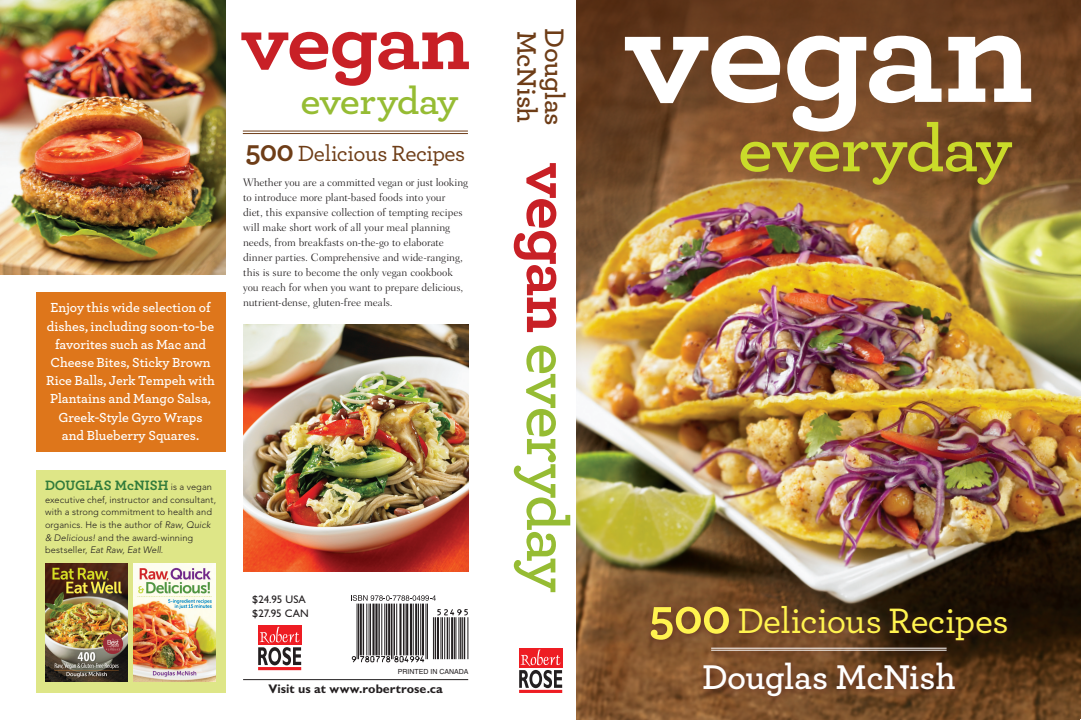
<style>
.page{position:relative;width:1081px;height:720px;background:#fff}
.page>*{position:absolute;margin:0;border:0;box-sizing:border-box;transform-origin:0 0}
.t1{font:700 148.5px "Archer";color:#fff;scale:1.06 1}
.t2{font:700 83.5px "Archer";color:#c82026;scale:1.06 1}
.t3{font:600 67.4px "Archer";letter-spacing:-.025em;color:#cadb2a;scale:1.05 1}
.t4{font:600 66px "Archer";letter-spacing:-.03em;color:#96bc33}
.t5{font:600 39px "Archer";letter-spacing:-.025em;color:#96bc33;scale:1.05 1}
.t6{font:500 37px "Archer";letter-spacing:-.015em;color:#fff34f}
.t7{font:600 36px "Archer";letter-spacing:-.02em;color:#fff}
.t8{font:600 28px "Archer";letter-spacing:-.02em;color:#6e3d17}
.t9{font:500 23px "Archer";letter-spacing:-.02em;color:#6e3d17}
.t10{font:700 14.2px "Archer";letter-spacing:-.005em;color:#317a3b}
.t11{font:600 13.8px/18.2px "Archer";color:#fff;text-align:center}
.t12{font:700 12.5px "M Gill Sans";letter-spacing:.005em;color:#231f20}
.t13{font:300 11px/15px "Fairfield LH";letter-spacing:-.005em;color:#231f20}
.t14{font:11px/14px "M Gill Sans";color:#231f20}
.t15{font:300 9.2px/12.7px "Avenir";letter-spacing:.01em;color:#231f20}
.t16{font:7px "Helvetica";color:#231f20}
.s1{font-family:"Avenir";font-weight:300;font-size:9.2px;color:#231f20}
.s2{font-style:italic}
.s3{font-weight:700;font-size:30px}
.s4{font-weight:700;color:#c82026}
.s5{font-weight:700;font-size:50px}
</style>
<div class="page">
<div style="left:518px;top:647px;width:45px;height:47px;background:linear-gradient(to right,#fcdadb,#fcdadb)"></div>
<div style="left:519px;top:648px;width:43px;height:20px;background:#ee1d23"></div>
<svg style="left:519px;top:650px;width:43px;height:38px"></svg>
<hr style="left:519px;top:690px;width:43px;height:3px;background:#ee1d23">
<img style="left:243px;top:324px;width:225px;height:248px">
<img style="left:0;top:0;width:225px;height:274px">
<div style="left:257px;top:624px;width:45px;height:47px;background:linear-gradient(to right,#fff,#fff)"></div>
<div style="left:258px;top:625px;width:43px;height:20px;background:#ee1d23"></div>
<svg style="left:258px;top:627px;width:43px;height:38px"></svg>
<hr style="left:258px;top:667px;width:43px;height:3px;background:#ee1d23">
<svg style="left:351px;top:595px;width:117px;height:68px"></svg>
<hr style="left:243px;top:679px;width:225px;height:1px;background:#231f20">
<div style="left:36px;top:292px;width:189px;height:160px;background:#de761b"></div>
<img style="left:577px;top:0;width:504px;height:720px">
<div style="left:644px;top:600px;width:371px;height:105px;background:#5f2b22;opacity:.8"></div>
<hr style="left:711px;top:648px;width:235px;height:1px;background:#fff">
<hr style="left:711px;top:650px;width:235px;height:1px;background:#fff">
<div style="left:36px;top:470px;width:189px;height:223px;background:#dee687"></div>
<img style="left:45px;top:564px;width:83px;height:118px">
<img style="left:133px;top:564px;width:83px;height:118px">
<hr style="left:243px;top:131px;width:225px;height:1px;background:#6e3d17">
<hr style="left:243px;top:133px;width:225px;height:1px;background:#6e3d17">
<svg style="left:526px;top:497px;width:44px;height:33px"></svg>
<p class="t11" style="left:46px;top:298px;width:170px">Enjoy this wide selection of dishes, including soon‑to‑be favorites such as Mac and<br>Cheese Bites, Sticky Brown<br>Rice Balls, Jerk Tempeh with<br>Plantains and Mango Salsa,<br>Greek-Style Gyro Wraps and Blueberry Squares.</p>
<p class="t10" style="left:45px;top:474px;width:168px">Douglas McNish <span class="s1">is a vegan</span></p>
<p class="t15" style="left:45px;top:493px;width:172px">executive chef, instructor and consultant, with a strong commitment to health and organics. He is the author of <span class="s2">Raw, Quick &amp; Delicious!</span> and the award‑winning bestseller, <span class="s2">Eat Raw, Eat Well</span>.</p>
<h2 class="t2" style="left:241px;top:-25px;width:218px">vegan</h2>
<h3 class="t5" style="left:300px;top:72px;width:152px">everyday</h3>
<h3 class="t9" style="left:246px;top:137px;width:221px"><span class="s3">500</span> Delicious Recipes</h3>
<p class="t13" style="left:243px;top:175px;width:227px">Whether you are a committed vegan or just looking to introduce more plant-based foods into your<br>diet, this expansive collection of tempting recipes will make short work of all your meal planning needs, from breakfasts on‑the‑go to elaborate dinner parties. Comprehensive and wide‑ranging, this is sure to become the only vegan cookbook you reach for when you want to prepare delicious, nutrient‑dense, gluten-free meals.</p>
<p class="t14" style="left:252px;top:593px;width:58px">$24.95 USA $27.95 CAN</p>
<p class="t16" style="left:398px;top:668px;width:72px">PRINTED IN CANADA</p>
<p class="t12" style="left:268px;top:682px;width:176px">Visit us at www.robertrose.ca</p>
<h3 class="t8" style="left:548px;top:31px;width:94px;rotate:90deg">McNish</h3>
<h3 class="t8" style="left:575px;top:28px;width:99px;rotate:90deg">Douglas</h3>
<h3 class="t4" style="left:598px;top:163px;width:431px;rotate:90deg"><span class="s4">vegan</span> every ay</h3>
<h1 class="t1" style="left:624px;top:-65px;width:388px">vegan</h1>
<h3 class="t3" style="left:738px;top:98px;width:263px">everyday</h3>
<h3 class="t6" style="left:649px;top:594px;width:361px"><span class="s5">500</span> Delicious Recipes</h3>
<h3 class="t7" style="left:702px;top:650px;width:255px">Douglas McNish</h3>
</div>
